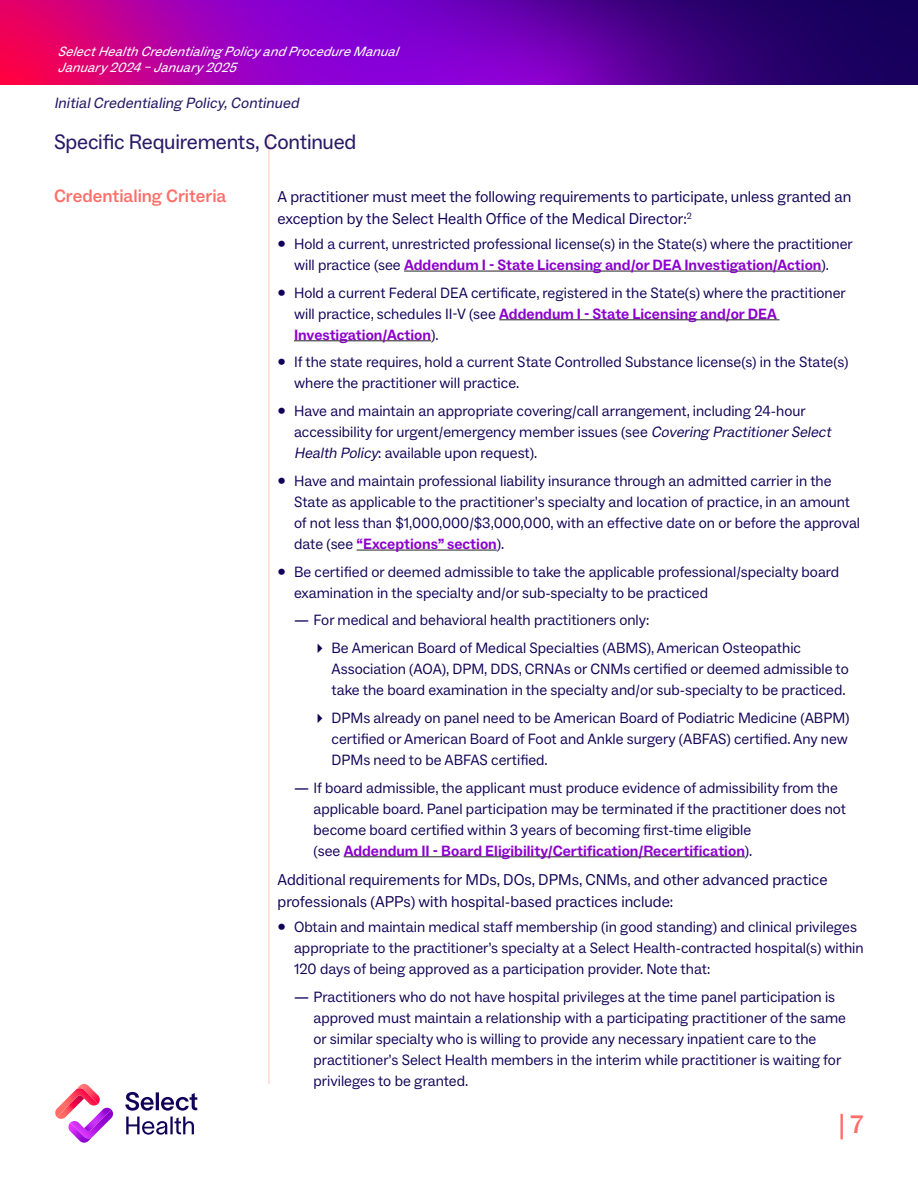
<style>
.page{position:relative;width:918px;height:1188px;background:#fff}
.page>*{position:absolute;margin:0;border:0;box-sizing:border-box;transform-origin:0 0}
.t1{font:500 25.5px "ABC Social";color:#ff6d66}
.Header__14_pt_Dk_Blue{font:21px "ABC Social";letter-spacing:-.01em;color:#291a68}
.Header__17_pt_Dk_Blue{font:500 18px "ABC Social";color:#ff6d66}
.Body_Copy__10_5_pt_Blue{font:15.75px/22.5px "ABC Social";color:#110057}
.t2{font:15px/21px "ABC Social";color:#110057}
.Header__17_pt_Dk_Blue-2{font:italic 15px "ABC Social";color:#291a68}
.t3{font:italic 13.5px/16.2px "ABC Social";color:#fff}
.s1{font-weight:700;color:#8c00cd}
.s2{font-style:italic}
.s3{font-weight:500}
</style>
<div class="page">
<svg style="left:0;top:0;width:918px;height:85px;background:#750099"></svg>
<hr style="left:269px;top:132px;width:1px;height:952px;background:#ffc5bb">
<svg style="left:125px;top:1092px;width:72px;height:43px"></svg>
<svg style="left:55px;top:1084px;width:58px;height:59px"></svg>
<hr style="left:404px;top:271px;width:418px;height:1px;background:#231f20">
<hr style="left:499px;top:319px;width:281px;height:1px;background:#231f20">
<hr style="left:294px;top:340px;width:137px;height:1px;background:#231f20">
<hr style="left:357px;top:550px;width:140px;height:1px;background:#231f20">
<hr style="left:344px;top:856px;width:401px;height:1px;background:#231f20">
<p class="t3" style="left:57px;top:43px;width:348px">SelectHealthCredentialingPolicyandProcedureManual<br>January2024–January2025</p>
<p class="Header__17_pt_Dk_Blue-2" style="left:54px;top:94px;width:250px">InitialCredentialing Policy,Continued</p>
<p class="Header__14_pt_Dk_Blue" style="left:54px;top:129px;width:304px">Specific Requirements, Continued</p>
<p class="Header__17_pt_Dk_Blue" style="left:54px;top:185px;width:174px">Credentialing Criteria</p>
<p class="Body_Copy__10_5_pt_Blue" style="left:278px;top:185px;width:575px">A practitioner must meet the following requirements to participate, unless granted an exception by the Select Health Office of the Medical Director:<sup>2</sup></p>
<p class="t2" style="left:278px;top:233px;width:577px;text-align:center">• Hold a current, unrestricted professional license(s) in the State(s) where the practitioner will practice (see <span class="s1">Addendum I - State Licensing and/or DEA Investigation/Action</span>).</p>
<p class="t2" style="left:294px;top:282px;width:553px;text-indent:-16px">• Hold a current Federal DEA certificate, registered in the State(s) where the practitioner will practice, schedules II-V (see <span class="s1">Addendum I - State Licensing and/or DEA<br>Investigation/Action</span>).</p>
<p class="t2" style="left:294px;top:352px;width:556px;text-indent:-16px">• If the state requires, hold a current State Controlled Substance license(s) in the State(s) where the practitioner will practice.</p>
<p class="t2" style="left:294px;top:401px;width:542px;text-indent:-16px">• Have and maintain an appropriate covering/call arrangement, including 24-hour accessibility for urgent/emergency member issues (see <span class="s2">Covering PractitionerSelect<br>Health Policy</span>: available upon request).</p>
<p class="t2" style="left:294px;top:470px;width:568px;text-indent:-16px">• Have and maintain professional liability insurance through an admitted carrier in the State as applicable to the practitioner’s specialty and location of practice, in an amount of not less than $1,000,000/$3,000,000, with an effective date on or before the approval date (see <span class="s1">“Exceptions” section</span>).</p>
<p class="t2" style="left:294px;top:561px;width:547px;text-indent:-16px">• Be certified or deemed admissible to take the applicable professional/specialty board examination in the specialty and/or sub-specialty to be practiced</p>
<p class="t2" style="left:294px;top:610px;width:357px"><span class="s3">—</span> For medical and behavioral health practitioners only:</p>
<p class="t2" style="left:332px;top:638px;width:519px">Be American Board of Medical Specialties (ABMS), American Osteopathic<br>Association (AOA), DPM, DDS, CRNAs or CNMs certified or deemed admissible to take the board examination in the specialty and/or sub-specialty to be practiced.</p>
<p class="t2" style="left:332px;top:707px;width:520px;text-align:justify">DPMs already on panel need to be American Board of Podiatric Medicine (ABPM) certified or American Board of Foot and Ankle surgery (ABFAS) certified. Any new DPMs need to be ABFAS certified.</p>
<p class="t2" style="left:314px;top:777px;width:534px;text-indent:-20px"><span class="s3">—</span> If board admissible, the applicant must produce evidence of admissibility from the applicable board. Panel participation may be terminated if the practitioner does not become board certified within 3 years of becoming first-time eligible<br>(see <span class="s1">Addendum II - Board Eligibility/Certification/Recertification</span>).</p>
<p class="Body_Copy__10_5_pt_Blue" style="left:278px;top:868px;width:552px">Additional requirements for MDs, DOs, DPMs, CNMs, and other advanced practice professionals (APPs) with hospital-based practices include:</p>
<p class="t2" style="left:294px;top:916px;width:571px;text-indent:-16px">• Obtain and maintain medical staff membership (in good standing) and clinical privileges appropriate to the practitioner’s specialty at a Select Health-contracted hospital(s) within<br>120 days of being approved as a participation provider. Note that:</p>
<p class="t2" style="left:314px;top:986px;width:534px;text-indent:-20px"><span class="s3">—</span> Practitioners who do not have hospital privileges at the time panel participation is approved must maintain a relationship with a participating practitioner of the same or similar specialty who is willing to provide any necessary inpatient care to the practitioner’s Select Health members in the interim while practitioner is waiting for privileges to be granted.</p>
<h1 class="t1" style="left:839px;top:1109px;width:26px">| 7</h1>
</div>
